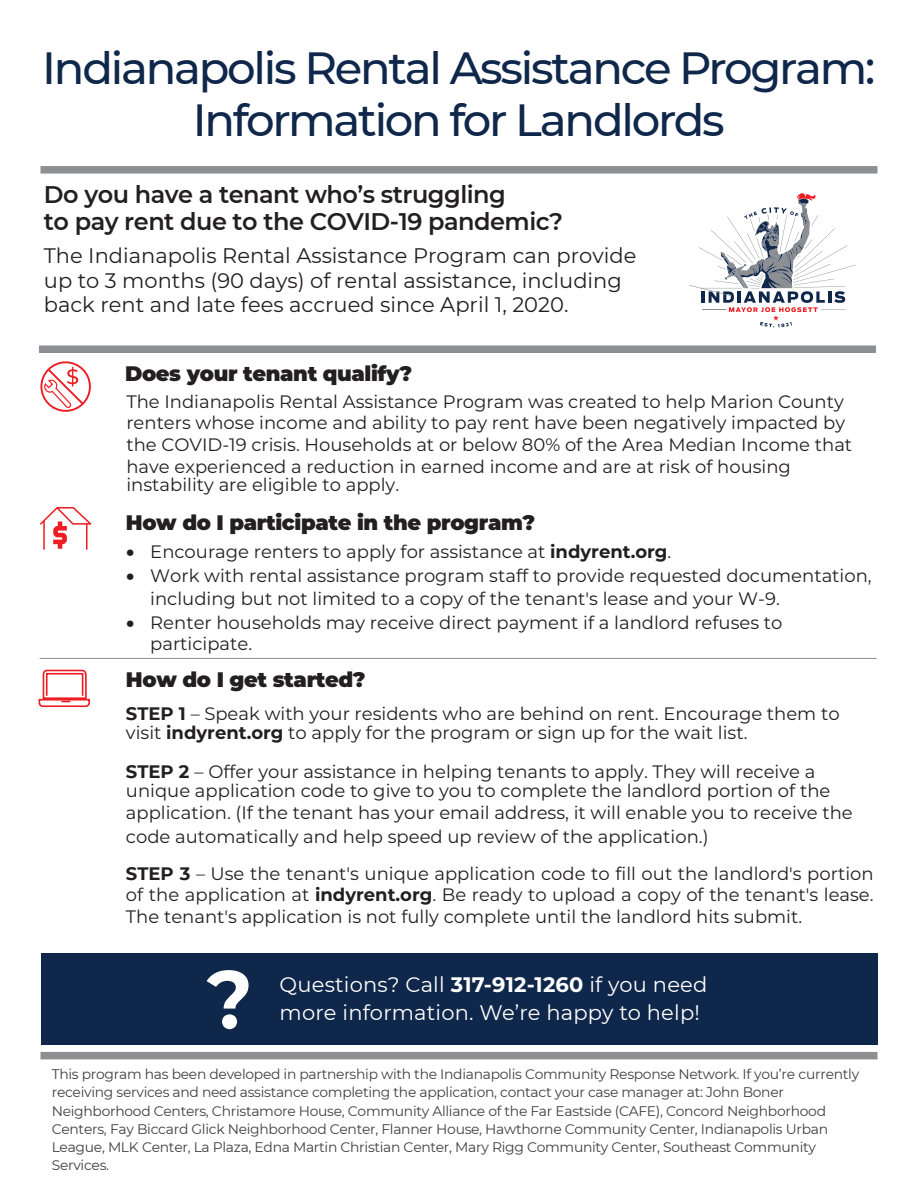
<style>
.page{position:relative;width:918px;height:1188px;background:#fff}
.page>*{position:absolute;margin:0;border:0;box-sizing:border-box;transform-origin:0 0}
.t1{font:500 45px/51.8px "Montserrat";letter-spacing:-.05em;color:#0f274a;text-align:center}
.t2{font:600 24px/27.6px "Montserrat";letter-spacing:-.02em;color:#231f20}
.t3{font:21px/24.2px "Montserrat";color:#231f20}
.List_body{font:900 21px "Montserrat";letter-spacing:-.015em;color:#231f20}
.t4{font:21px/28.5px "Montserrat";letter-spacing:.01em;color:#fff}
.List_body-2{font:18px/21.6px "Montserrat";color:#231f20}
.t5{font:13.8px/18.3px "Montserrat";letter-spacing:-.02em;color:#404040}
.s1{font-weight:700}
</style>
<div class="page">
<svg style="left:689px;top:193px;width:167px;height:134px"></svg>
<div style="left:40px;top:166px;width:838px;height:8px;background:#8d8f92"></div>
<div style="left:39px;top:345px;width:837px;height:8px;background:#8d8f92"></div>
<div style="left:40px;top:1052px;width:838px;height:7px;background:#8d8f92"></div>
<hr style="left:40px;top:658px;width:837px;height:1px;background:#8d8f92">
<svg style="left:38px;top:669px;width:52px;height:39px"></svg>
<div style="left:46px;top:673px;width:37px;height:24px;border:2px solid #ee1d23"></div>
<svg style="left:40px;top:507px;width:51px;height:43px"></svg>
<div style="left:40px;top:361px;width:51px;height:51px;border:2px solid #ee1d23;border-radius:50%"></div>
<svg style="left:44px;top:367px;width:42px;height:42px"></svg>
<div style="left:41px;top:954px;width:837px;height:91px;background:#0f274a"></div>
<svg style="left:207px;top:970px;width:42px;height:59px"></svg>
<p class="t1" style="left:42px;top:40px;width:835px">Indianapolis Rental Assistance Program:<br>Information for Landlords</p>
<p class="t2" style="left:44px;top:179px;width:521px">Do you have a tenant who’s struggling<br>to pay rent due to the COVID-19 pandemic?</p>
<p class="t3" style="left:44px;top:243px;width:594px">The Indianapolis Rental Assistance Program can provide up to 3 months (90 days) of rental assistance, including back rent and late fees accrued since April 1, 2020.</p>
<p class="List_body" style="left:125px;top:357px;width:289px">Does your tenant qualify?</p>
<p class="List_body-2" style="left:126px;top:390px;width:727px">The Indianapolis Rental Assistance Program was created to help Marion County renters whose income and ability to pay rent have been negatively impacted by the COVID-19 crisis. Households at or below 80% of the Area Median Income that have experienced a reduction in earned income and are at risk of housing</p>
<p class="List_body-2" style="left:126px;top:473px;width:274px">instability are eligible to apply.</p>
<p class="List_body" style="left:126px;top:507px;width:411px">How do I participate in the program?</p>
<p class="List_body-2" style="left:126px;top:540px;width:547px">• Encourage renters to apply for assistance at <span class="s1">indyrent.org</span>.</p>
<p class="List_body-2" style="left:150px;top:564px;width:723px;line-height:22.4px;text-indent:-24px">• Work with rental assistance program staff to provide requested documentation, including but not limited to a copy of the tenant's lease and your W-9.</p>
<p class="List_body-2" style="left:150px;top:612px;width:634px;line-height:20.4px;text-indent:-24px">• Renter households may receive direct payment if a landlord refuses to participate.</p>
<p class="List_body" style="left:126px;top:663px;width:241px">How do I get started?</p>
<p class="List_body-2" style="left:126px;top:704px;width:715px;line-height:18.6px"><span class="s1">STEP 1</span> – Speak with your residents who are behind on rent. Encourage them to visit <span class="s1">indyrent.org</span> to apply for the program or sign up for the wait list.</p>
<p class="List_body-2" style="left:126px;top:762px;width:706px;line-height:18.6px"><span class="s1">STEP 2</span> – Offer your assistance in helping tenants to apply. They will receive a unique application code to give to you to complete the landlord portion of the</p>
<p class="List_body-2" style="left:126px;top:799px;width:728px;line-height:24.6px">application. (If the tenant has your email address, it will enable you to receive the code automatically and help speed up review of the application.)</p>
<p class="List_body-2" style="left:126px;top:862px;width:749px;text-align:justify"><span class="s1">STEP 3</span> – Use the tenant's unique application code to fill out the landlord's portion of the application at <span class="s1">indyrent.org</span>. Be ready to upload a copy of the tenant's lease.<br>The tenant's application is not fully complete until the landlord hits submit.</p>
<p class="t4" style="left:280px;top:969px;width:429px">Questions? Call <span class="s1">317-912-1260</span> if you need more information. We’re happy to help!</p>
<p class="t5" style="left:52px;top:1065px;width:809px">This program has been developed in partnership with the Indianapolis Community Response Network. If you’re currently receiving services and need assistance completing the application, contact your case manager at: John Boner Neighborhood Centers, Christamore House, Community Alliance of the Far Eastside (CAFE), Concord Neighborhood Centers, Fay Biccard Glick Neighborhood Center, Flanner House, Hawthorne Community Center, Indianapolis Urban League, MLK Center, La Plaza, Edna Martin Christian Center, Mary Rigg Community Center, Southeast Community Services.</p>
</div>
